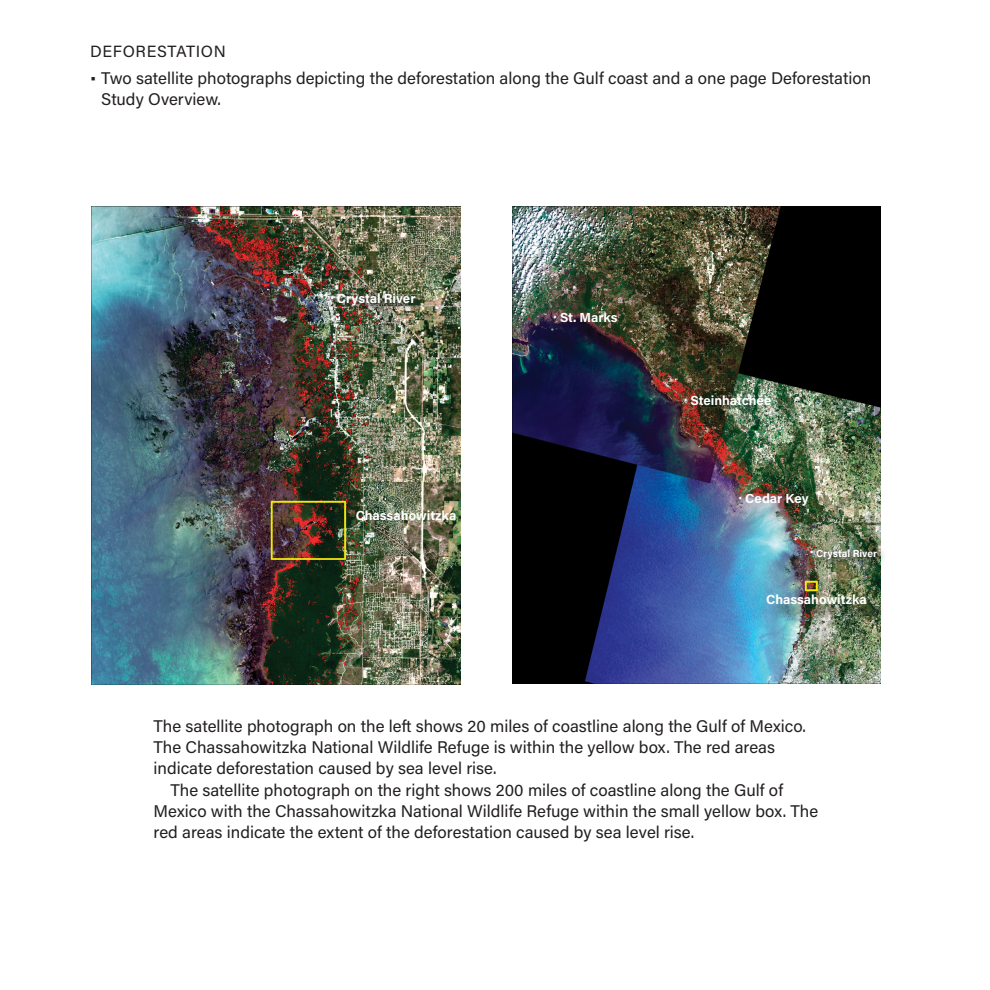
<style>
.page{position:relative;width:990px;height:990px;background:#fff}
.page>*{position:absolute;margin:0;border:0;box-sizing:border-box;transform-origin:0 0}
.back_matter_bullet_l{font:16.88px/21.2px "Acumin Pro";color:#231f20}
.B_head{font:16.25px "Acumin Pro";letter-spacing:.04em;color:#231f20}
.caption_small{font:700 13.12px "Acumin Pro";color:#fff}
.caption_small-2{font:700 10.25px "Acumin Pro";color:#fff}
.s1{font-size:13.12px}
</style>
<div class="page">
<img style="left:91px;top:206px;width:370px;height:478px">
<img style="left:513px;top:206px;width:368px;height:477px">
<img style="left:326px;top:288px;width:99px;height:28px">
<div style="left:769px;top:596px;width:115px;height:26px;background:#231f20;opacity:.75"></div>
<img style="left:806px;top:544px;width:78px;height:26px">
<p class="B_head" style="left:90px;top:40px;width:137px">DEFORESTATION</p>
<p class="back_matter_bullet_l" style="left:101px;top:67px;width:772px;text-indent:-11px">• Two satellite photographs depicting the deforestation along the Gulf coast and a one page Deforestation<br>Study Overview.</p>
<p class="caption_small" style="left:330px;top:289px;width:87px">∙ Crystal River</p>
<p class="caption_small" style="left:356px;top:507px;width:102px">Chassahowitzka</p>
<p class="caption_small" style="left:554px;top:308px;width:66px">∙ St. Marks</p>
<p class="caption_small" style="left:684px;top:392px;width:89px">∙ Steinhatchee</p>
<p class="caption_small" style="left:739px;top:489px;width:71px">∙ Cedar Key</p>
<p class="caption_small-2" style="left:810px;top:546px;width:68px"><span class="s1">∙</span> Crystal River</p>
<p class="caption_small" style="left:766px;top:590px;width:102px">Chassahowitzka</p>
<p class="back_matter_bullet_l" style="left:154px;top:715px;width:654px">The satellite photograph on the left shows 20 miles of coastline along the Gulf of Mexico.<br>The Chassahowitzka National Wildlife Refuge is within the yellow box. The red areas indicate deforestation caused by sea level rise.</p>
<p class="back_matter_bullet_l" style="left:154px;top:778px;width:666px;text-indent:17px">The satellite photograph on the right shows 200 miles of coastline along the Gulf of<br>Mexico with the Chassahowitzka National Wildlife Refuge within the small yellow box. The red areas indicate the extent of the deforestation caused by sea level rise.</p>
</div>
